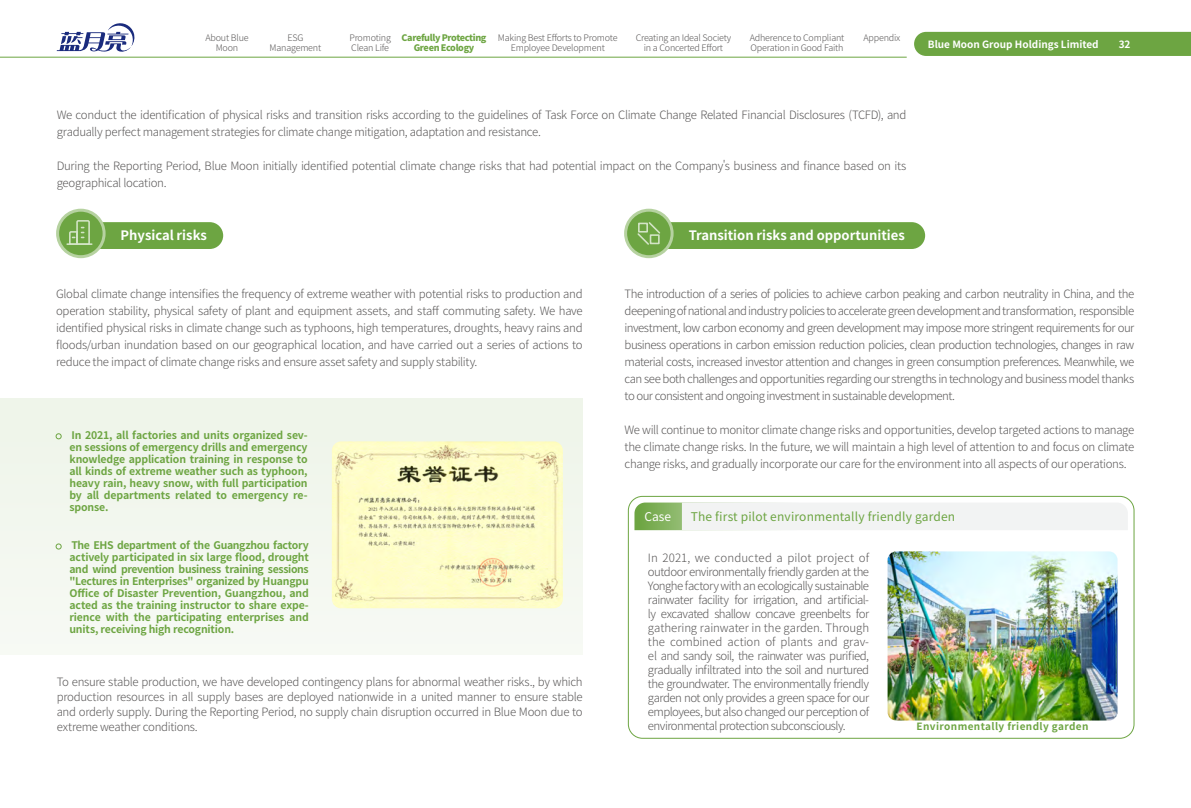
<style>
.page{position:relative;width:1191px;height:808px;background:#fff}
.page>*{position:absolute;margin:0;border:0;box-sizing:border-box;transform-origin:0 0}
.t1{font:700 13px "Source Han Sans CN";color:#fff}
.t2{font:12px "Source Han Sans CN";letter-spacing:.015em;color:#6da542}
.t3{font:12px "Source Han Sans CN";color:#fff}
.t4{font:300 11.5px/17px "Source Han Sans CN";letter-spacing:-.03em;color:#595757;text-align:justify}
.t5{font:700 10.5px/12px "Source Han Sans CN";letter-spacing:-.015em;color:#6da542;text-align:justify}
.t6{font:700 10px "Source Han Sans CN";color:#fff}
.t7{font:700 10px "Source Han Sans CN";letter-spacing:.04em;color:#6da542}
.t8{font:300 9px/10px "Source Han Sans CN";letter-spacing:-.02em;color:#595757;text-align:center}
.t9{font:800 9px/10px "Source Han Sans CN";letter-spacing:-.04em;color:#6da542;text-align:center}
</style>
<div class="page">
<div style="left:914px;top:32px;width:277px;height:24px;background:#6da542"></div>
<hr style="left:0;top:57px;width:906px;height:1px;background:#6da542">
<svg style="left:57px;top:23px;width:78px;height:29px"></svg>
<svg style="left:634px;top:502px;width:493px;height:28px"></svg>
<div style="left:631px;top:222px;width:294px;height:27px;background:#6da542;border-radius:13px"></div>
<svg style="left:625px;top:210px;width:47px;height:47px"></svg>
<div style="left:624px;top:209px;width:49px;height:49px;border:3px solid #b6d2a0;border-radius:50%"></div>
<div style="left:63px;top:222px;width:160px;height:27px;background:#6da542;border-radius:13px"></div>
<svg style="left:58px;top:210px;width:46px;height:47px"></svg>
<div style="left:56px;top:209px;width:50px;height:49px;border:3px solid #b6d2a0;border-radius:50%"></div>
<div style="left:0;top:398px;width:583px;height:257px;background:#eff5ea"></div>
<img style="left:332px;top:441px;width:231px;height:167px">
<div style="left:628px;top:496px;width:506px;height:242px;border:1px solid #6da542;border-radius:14px"></div>
<img style="left:887px;top:551px;width:230px;height:169px">
<hr style="left:67px;top:243px;width:25px;height:2px;background:#d3e4c6">
<svg style="left:68px;top:219px;width:23px;height:27px"></svg>
<svg style="left:636px;top:221px;width:25px;height:25px"></svg>
<svg style="left:56px;top:433px;width:6px;height:6px"></svg>
<svg style="left:56px;top:543px;width:6px;height:6px"></svg>
<p class="t8" style="left:205px;top:32px;width:45px">About Blue<br>Moon</p>
<p class="t8" style="left:349px;top:32px;width:43px;text-align:left">Promoting<br>Clean Life</p>
<p class="t9" style="left:401px;top:32px;width:86px">Carefully Protecting<br>Green Ecology</p>
<p class="t8" style="left:269px;top:32px;width:53px">ESG<br>Management</p>
<p class="t8" style="left:498px;top:32px;width:121px">Making Best Efforts to Promote<br>Employee Development</p>
<p class="t8" style="left:635px;top:32px;width:97px">Creating an Ideal Society in a Concerted Effort</p>
<p class="t8" style="left:749px;top:32px;width:96px;text-align:left">Adherence to Compliant<br>Operation in Good Faith</p>
<p class="t8" style="left:863px;top:32px;width:38px">Appendix</p>
<p class="t4" style="left:57px;top:106px;width:851px">We conduct the identification of physical risks and transition risks according to the guidelines of Task Force on Climate Change Related Financial Disclosures (TCFD), and gradually perfect management strategies for climate change mitigation, adaptation and resistance.</p>
<p class="t4" style="left:57px;top:157px;width:851px">During the Reporting Period, Blue Moon initially identified potential climate change risks that had potential impact on the Company's business and finance based on its geographical location.</p>
<p class="t1" style="left:121px;top:228px;width:88px">Physical risks</p>
<p class="t1" style="left:688px;top:228px;width:218px">Transition risks and opportunities</p>
<p class="t6" style="left:928px;top:39px;width:172px">Blue Moon Group Holdings Limited</p>
<p class="t6" style="left:1118px;top:39px;width:13px">32</p>
<p class="t4" style="left:56px;top:286px;width:528px">Global climate change intensifies the frequency of extreme weather with potential risks to production and operation stability, physical safety of plant and equipment assets, and staff commuting safety. We have identified physical risks in climate change such as typhoons, high temperatures, droughts, heavy rains and floods/urban inundation based on our geographical location, and have carried out a series of actions to reduce the impact of climate change risks and ensure asset safety and supply stability.</p>
<p class="t5" style="left:69px;top:429px;width:240px">In 2021, all factories and units organized sev&shy;en sessions of emergency drills and emergency knowledge application training in response to all kinds of extreme weather such as typhoon, heavy rain, heavy snow, with full participation by all departments related to emergency re&shy;sponse.</p>
<p class="t5" style="left:69px;top:539px;width:241px">The EHS department of the Guangzhou factory actively participated in six large flood, drought and wind prevention business training sessions "Lectures in Enterprises" organized by Huangpu Office of Disaster Prevention, Guangzhou, and acted as the training instructor to share expe&shy;rience with the participating enterprises and units, receiving high recognition.</p>
<p class="t4" style="left:57px;top:674px;width:527px;line-height:15px">To ensure stable production, we have developed contingency plans for abnormal weather risks., by which production resources in all supply bases are deployed nationwide in a united manner to ensure stable and orderly supply. During the Reporting Period, no supply chain disruption occurred in Blue Moon due to extreme weather conditions.</p>
<p class="t4" style="left:624px;top:286px;width:511px">The introduction of a series of policies to achieve carbon peaking and carbon neutrality in China, and the deepening of national and industry policies to accelerate green development and transformation, responsible investment, low carbon economy and green development may impose more stringent requirements for our business operations in carbon emission reduction policies, clean production technologies, changes in raw material costs, increased investor attention and changes in green consumption preferences. Meanwhile, we can see both challenges and opportunities regarding our strengths in technology and business model thanks to our consistent and ongoing investment in sustainable development.</p>
<p class="t4" style="left:624px;top:422px;width:511px">We will continue to monitor climate change risks and opportunities, develop targeted actions to manage the climate change risks. In the future, we will maintain a high level of attention to and focus on climate change risks, and gradually incorporate our care for the environment into all aspects of our operations.</p>
<p class="t3" style="left:644px;top:510px;width:28px">Case</p>
<p class="t2" style="left:690px;top:510px;width:266px">The first pilot environmentally friendly garden</p>
<p class="t4" style="left:648px;top:550px;width:223px;line-height:14px">In 2021, we conducted a pilot project of outdoor environmentally friendly garden at the Yonghe factory with an ecologically sustainable rainwater facility for irrigation, and artificial&shy;ly excavated shallow concave greenbelts for gathering rainwater in the garden. Through the combined action of plants and grav&shy;el and sandy soil, the rainwater was purified, gradually infiltrated into the soil and nurtured the groundwater. The environmentally friendly garden not only provides a green space for our employees, but also changed our perception of environmental protection subconsciously.</p>
<p class="t7" style="left:916px;top:721px;width:173px">Environmentally friendly garden</p>
</div>
